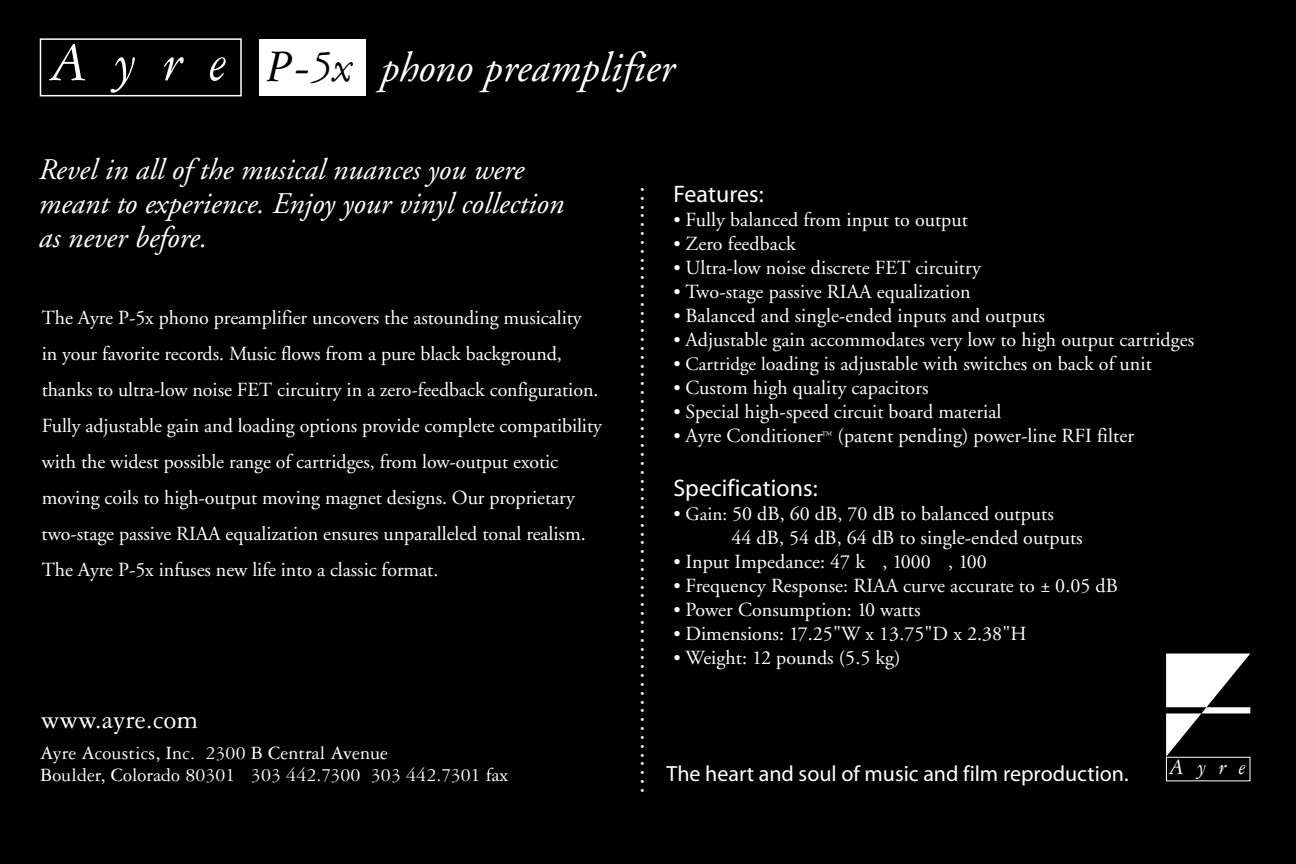
<style>
.page{position:relative;width:1296px;height:864px;background:#000}
.page>*{position:absolute;margin:0;border:0;box-sizing:border-box;transform-origin:0 0}
.t1{font:italic 57.8px "Garamond Three";color:#fff}
.t2{font:italic 42px "Adobe Garamond";letter-spacing:.005em;color:#fff}
.t3{font:italic 30px/34px "Adobe Garamond";color:#fff}
.t4{font:28px "Garamond Three";letter-spacing:.005em;color:#fff}
.t5{font:24px "Myriad";letter-spacing:.005em;color:#fff}
.t6{font:italic 23.2px "Garamond Three";color:#fff}
.t7{font:22px "Myriad";color:#fff}
.t8{font:20px/36px "Adobe Garamond";letter-spacing:-.005em;color:#fff}
.t9{font:20px/22px "Garamond Three";letter-spacing:.005em;color:#fff}
.t10{font:20px "Trebuchet MS";color:#fff}
.s1{font-family:"Garamond Three";font-size:48px;color:#000}
.s2{font-size:19px}
</style>
<div class="page">
<div style="left:259px;top:39px;width:106px;height:57px;background:#fff"></div>
<div style="left:1166px;top:757px;width:84px;height:24px;border:1px solid #fff"></div>
<svg style="left:1166px;top:654px;width:84px;height:103px"></svg>
<div style="left:40px;top:38px;width:202px;height:58px;border:2px solid #fff"></div>
<h1 class="t1" style="left:50px;top:44px;width:177px">A y r e</h1>
<h2 class="t2" style="left:267px;top:45px;width:409px"><span class="s1">P-5x</span> phono preamplifier</h2>
<h3 class="t3" style="left:39px;top:153px;width:527px">Revel in all of the musical nuances you were meant to experience. Enjoy your vinyl collection as never before.</h3>
<p class="t8" style="left:42px;top:302px;width:562px">The Ayre P-5x phono preamplifier uncovers the astounding musicality in your favorite records. Music flows from a pure black background, thanks to ultra-low noise FET circuitry in a zero-feedback configuration.<br>Fully adjustable gain and loading options provide complete compatibility with the widest possible range of cartridges, from low-output exotic moving coils to high-output moving magnet designs. Our proprietary two-stage passive RIAA equalization ensures unparalleled tonal realism.<br>The Ayre P-5x infuses new life into a classic format.</p>
<h3 class="t4" style="left:41px;top:710px;width:159px">www.ayre.com</h3>
<p class="t9" style="left:40px;top:744px;width:470px">Ayre Acoustics, Inc. 2300 B Central Avenue<br>Boulder, Colorado 80301 303 442.7300 303 442.7301 fax</p>
<p class="t10" style="left:660px;top:186px;width:610px;rotate:90deg">.....................................................................</p>
<p class="t5" style="left:673px;top:182px;width:92px">Features:</p>
<p class="t8" style="left:673px;top:204px;width:296px"><span class="s2">•</span> Fully balanced from input to output</p>
<p class="t8" style="left:673px;top:228px;width:124px"><span class="s2">•</span> Zero feedback</p>
<p class="t8" style="left:673px;top:252px;width:309px"><span class="s2">•</span> Ultra-low noise discrete FET circuitry</p>
<p class="t8" style="left:673px;top:276px;width:299px"><span class="s2">•</span> Two-stage passive RIAA equalization</p>
<p class="t8" style="left:673px;top:300px;width:373px"><span class="s2">•</span> Balanced and single-ended inputs and outputs</p>
<p class="t8" style="left:673px;top:324px;width:522px"><span class="s2">•</span> Adjustable gain accommodates very low to high output cartridges</p>
<p class="t8" style="left:673px;top:348px;width:480px"><span class="s2">• Cartridge l</span>oading is adjustable with switches on back of unit</p>
<p class="t8" style="left:673px;top:372px;width:257px"><span class="s2">•</span> Custom high quality capacitors</p>
<p class="t8" style="left:673px;top:396px;width:330px"><span class="s2">•</span> Special high-speed circuit board material</p>
<p class="t8" style="left:673px;top:420px;width:462px"><span class="s2">•</span> Ayre Conditioner<sup>™</sup> (patent pending) power-line RFI filter</p>
<p class="t5" style="left:673px;top:476px;width:146px">Specifications:</p>
<p class="t8" style="left:731px;top:504px;width:353px;line-height:24px;text-indent:-58px"><span class="s2">• Gain:</span> 50 dB, 60 dB, 70 dB to balanced outputs<br>44 dB, 54 dB, 64 dB to single-ended outputs</p>
<p class="t8" style="left:673px;top:546px;width:315px"><span class="s2">•</span> Input Impedance: 47 k , 1000 , 100</p>
<p class="t8" style="left:673px;top:570px;width:446px"><span class="s2">•</span> Frequency Response: RIAA curve accurate to ± 0.05 dB</p>
<p class="t8" style="left:673px;top:594px;width:249px"><span class="s2">•</span> Power Consumption: 10 watts</p>
<p class="t8" style="left:673px;top:618px;width:355px"><span class="s2">•</span> Dimensions: 17.25"W x 13.75"D x 2.38"H</p>
<p class="t8" style="left:673px;top:642px;width:229px"><span class="s2">•</span> Weight: 12 pounds (5.5 kg)</p>
<p class="t7" style="left:667px;top:762px;width:464px">The heart and soul of music and film reproduction.</p>
<p class="t6" style="left:1169px;top:760px;width:78px">A y r e</p>
</div>
